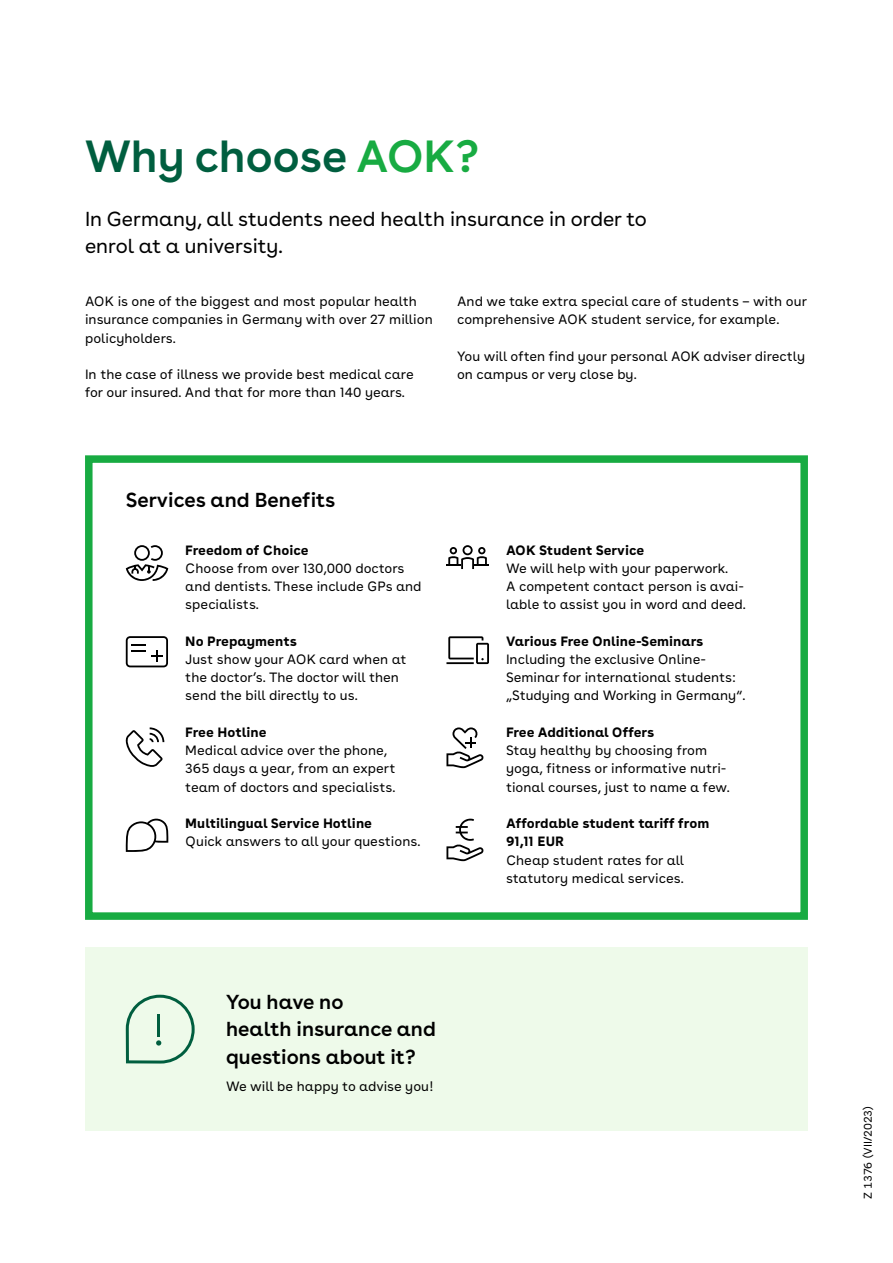
<style>
.page{position:relative;width:893px;height:1263px;background:#fff}
.page>*{position:absolute;margin:0;border:0;box-sizing:border-box;transform-origin:0 0}
.Innen__Headline_30pt_121_5{font:600 45px "AOK Buenos Aires";color:#005e3f}
.Innen__Introtext_13_5pt_135{font:20.25px/27.3px "AOK Buenos Aires";color:#000}
.Innen__Zwischenüberschrift_13_5pt_135{font:600 20.25px/27.3px "AOK Buenos Aires";color:#000}
.Innen__Copy_9pt_135{font:13.5px/18.1px "AOK Buenos Aires Text";color:#000}
.Allgemein__Quellenangabe_Headline_7_5pt_{font:11.25px "AOK Buenos Aires Text";color:#000}
.s1{color:#18ab42}
.s2{font-weight:700}
</style>
<div class="page">
<div style="left:85px;top:947px;width:723px;height:183px;background:#eefaea"></div>
<div style="left:85px;top:455px;width:723px;height:465px;border:8px solid #18ab42"></div>
<svg style="left:126px;top:636px;width:42px;height:31px"></svg>
<svg style="left:125px;top:727px;width:39px;height:40px"></svg>
<svg style="left:126px;top:545px;width:42px;height:36px"></svg>
<svg style="left:446px;top:545px;width:43px;height:24px"></svg>
<svg style="left:126px;top:819px;width:42px;height:33px"></svg>
<hr style="left:446px;top:662px;width:28px;height:2px;background:#000">
<svg style="left:448px;top:636px;width:41px;height:28px"></svg>
<svg style="left:446px;top:727px;width:38px;height:41px"></svg>
<svg style="left:446px;top:819px;width:38px;height:42px"></svg>
<svg style="left:126px;top:995px;width:69px;height:68px"></svg>
<p class="Innen__Headline_30pt_121_5" style="left:85px;top:118px;width:396px">Why choose <span class="s1">AOK?</span></p>
<p class="Innen__Introtext_13_5pt_135" style="left:85px;top:203px;width:563px">In Germany, all students need health insurance in order to enrol at a university.</p>
<p class="Innen__Copy_9pt_135" style="left:85px;top:291px;width:349px">AOK is one of the biggest and most popular health insurance companies in Germany with over 27 million policyholders.</p>
<p class="Innen__Copy_9pt_135" style="left:85px;top:364px;width:330px">In the case of illness we provide best medical care for our insured. And that for more than 140 years.</p>
<p class="Innen__Copy_9pt_135" style="left:457px;top:291px;width:351px">And we take extra special care of students – with our comprehensive AOK student service, for example.</p>
<p class="Innen__Copy_9pt_135" style="left:457px;top:346px;width:350px">You will often find your personal AOK adviser directly on campus or very close by.</p>
<p class="Innen__Zwischenüberschrift_13_5pt_135" style="left:126px;top:484px;width:211px">Services and Benefits</p>
<p class="Innen__Copy_9pt_135" style="left:185px;top:539px;width:238px"><span class="s2">Freedom of Choice<br></span>Choose from over 130,000 doctors and dentists. These include GPs and specialists.</p>
<p class="Innen__Copy_9pt_135" style="left:185px;top:631px;width:223px"><span class="s2">No Prepayments<br></span>Just show your AOK card when at the doctor’s. The doctor will then send the bill directly to us.</p>
<p class="Innen__Copy_9pt_135" style="left:185px;top:722px;width:212px"><span class="s2">Free Hotline<br></span>Medical advice over the phone,<br>365 days a year, from an expert team of doctors and specialists.</p>
<p class="Innen__Copy_9pt_135" style="left:185px;top:813px;width:237px"><span class="s2">Multilingual Service Hotline<br></span>Quick answers to all your questions.</p>
<p class="Innen__Zwischenüberschrift_13_5pt_135" style="left:226px;top:986px;width:211px">You have no<br>health insurance and questions about it?</p>
<p class="Innen__Copy_9pt_135" style="left:226px;top:1076px;width:209px">We will be happy to advise you!</p>
<p class="Innen__Copy_9pt_135" style="left:506px;top:539px;width:241px"><span class="s2">AOK Student Service<br></span>We will help with your paperwork.<br>A competent contact person is avai&shy;lable to assist you in word and deed.</p>
<p class="Innen__Copy_9pt_135" style="left:506px;top:631px;width:241px"><span class="s2">Various Free Online-Seminars </span>Including the exclusive Online-Seminar for international students: „Studying and Working in Germany“.</p>
<p class="Innen__Copy_9pt_135" style="left:506px;top:722px;width:225px"><span class="s2">Free Additional Offers<br></span>Stay healthy by choosing from yoga, fitness or informative nutri&shy;tional courses, just to name a few.</p>
<p class="Innen__Copy_9pt_135" style="left:506px;top:813px;width:205px"><span class="s2">Affordable student tariff from<br>91,11 EUR<br></span>Cheap student rates for all statutory medical services.</p>
<p class="Allgemein__Quellenangabe_Headline_7_5pt_" style="left:859px;top:1199px;width:94px;rotate:-90deg">Z 1376 (VII/2023)</p>
</div>
